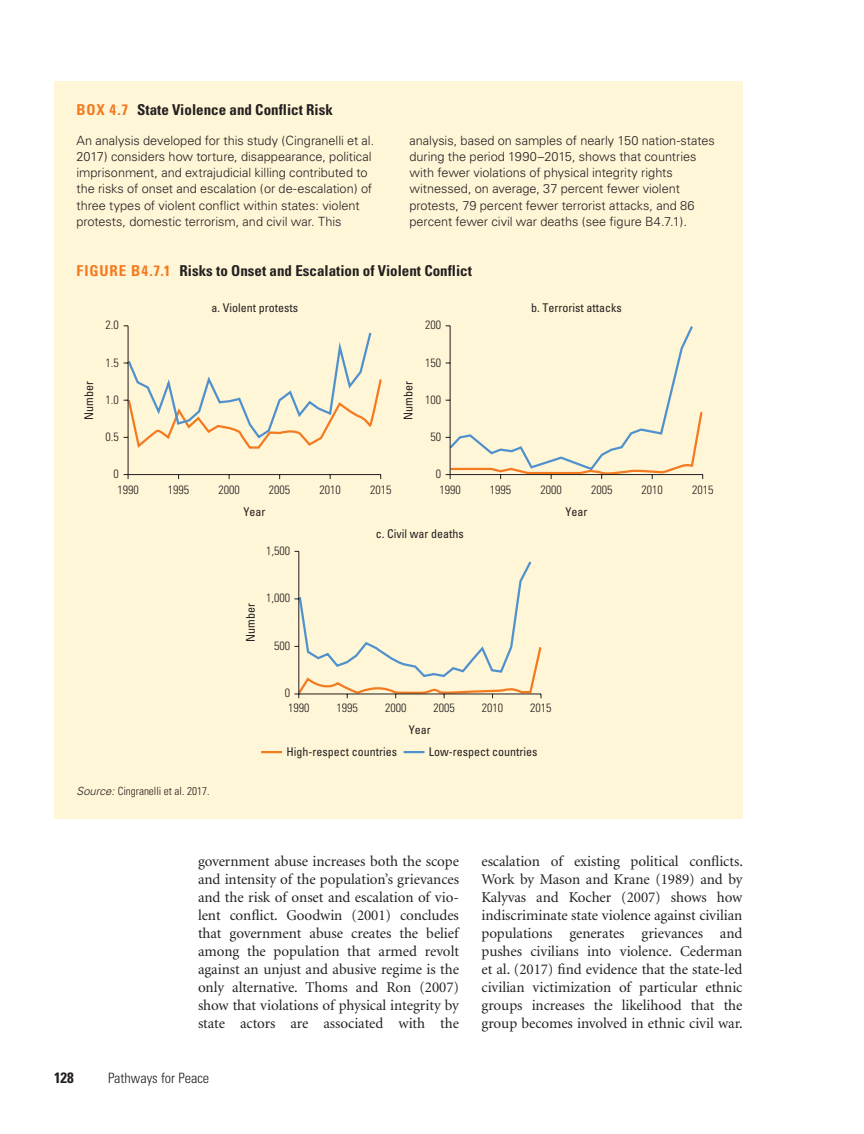
<style>
.page{position:relative;width:864px;height:1134px;background:#fff}
.page>*{position:absolute;margin:0;border:0;box-sizing:border-box;transform-origin:0 0}
.t1{font:15px/18px "Minion";letter-spacing:-.005em;color:#231f20;text-align:justify}
.t2{font:700 condensed 15px "Univers";color:#231f20}
.t3{font:300 condensed 14.25px "Univers";color:#231f20}
.t4{font:300 12.75px/16.2px "Univers";letter-spacing:-.005em;color:#231f20}
.t5{font:condensed 12px "Univers LT Std";color:#231f20}
.t6{font:300 condensed 12px/15.8px "Univers LT Std";color:#231f20}
.t7{font:300 condensed 11.25px "Univers";color:#231f20}
.s1{color:#f47a20}
.s2{font-style:italic;font-stretch:normal}
</style>
<div class="page">
<div style="left:54px;top:81px;width:688px;height:737px;background:#fff6d7"></div>
<hr style="left:128px;top:326px;width:1px;height:149px;background:#231f20">
<hr style="left:128px;top:474px;width:253px;height:1px;background:#231f20">
<svg style="left:124px;top:325px;width:258px;height:142px"></svg>
<svg style="left:124px;top:474px;width:5px;height:5px"></svg>
<svg style="left:446px;top:325px;width:258px;height:154px"></svg>
<hr style="left:261px;top:751px;width:21px;height:2px;background:#f47a20">
<hr style="left:404px;top:751px;width:20px;height:2px;background:#5091cd">
<hr style="left:298px;top:551px;width:1px;height:143px;background:#231f20">
<svg style="left:294px;top:559px;width:248px;height:139px"></svg>
<p class="t2" style="left:76px;top:101px;width:258px"><span class="s1">BOX 4.7</span> State Violence and Conflict Risk</p>
<p class="t4" style="left:76px;top:132px;width:299px">An analysis developed for this study (Cingranelli et al.<br>2017) considers how torture, disappearance, political imprisonment, and extrajudicial killing contributed to the risks of onset and escalation (or de-escalation) of three types of violent conflict within states: violent protests, domestic terrorism, and civil war. This</p>
<p class="t4" style="left:410px;top:132px;width:307px">analysis, based on samples of nearly 150 nation-states during the period 1990–2015, shows that countries with fewer violations of physical integrity rights witnessed, on average, 37 percent fewer violent protests, 79 percent fewer terrorist attacks, and 86 percent fewer civil war deaths (see figure B4.7.1).</p>
<p class="t2" style="left:77px;top:261px;width:397px"><span class="s1">FIGURE B4.7.1</span> Risks to Onset and Escalation of Violent Conflict</p>
<p class="t5" style="left:81px;top:420px;width:40px;rotate:-90deg">Number</p>
<p class="t6" style="left:106px;top:317px;width:15px">2.0</p>
<p class="t6" style="left:106px;top:354px;width:15px">1.5</p>
<p class="t6" style="left:106px;top:392px;width:15px">1.0</p>
<p class="t6" style="left:106px;top:429px;width:15px">0.5</p>
<p class="t6" style="left:117px;top:466px;width:23px;text-indent:-4px">0<br>1990</p>
<p class="t5" style="left:211px;top:300px;width:88px">a. Violent protests</p>
<p class="t5" style="left:531px;top:300px;width:92px">b. Terrorist attacks</p>
<p class="t6" style="left:425px;top:317px;width:17px">200</p>
<p class="t5" style="left:401px;top:420px;width:40px;rotate:-90deg">Number</p>
<p class="t6" style="left:168px;top:482px;width:23px">1995</p>
<p class="t6" style="left:218px;top:482px;width:23px">2000</p>
<p class="t6" style="left:269px;top:482px;width:23px">2005</p>
<p class="t6" style="left:320px;top:482px;width:23px">2010</p>
<p class="t6" style="left:370px;top:482px;width:23px">2015</p>
<p class="t5" style="left:243px;top:504px;width:23px">Year</p>
<p class="t6" style="left:425px;top:354px;width:17px">150</p>
<p class="t6" style="left:425px;top:392px;width:17px">100</p>
<p class="t6" style="left:430px;top:429px;width:12px">50</p>
<p class="t6" style="left:439px;top:466px;width:23px;text-indent:-4px">0<br>1990</p>
<p class="t6" style="left:266px;top:543px;width:25px">1,500</p>
<p class="t5" style="left:376px;top:526px;width:89px">c. Civil war deaths</p>
<p class="t6" style="left:490px;top:482px;width:23px">1995</p>
<p class="t6" style="left:541px;top:482px;width:23px">2000</p>
<p class="t6" style="left:591px;top:482px;width:23px">2005</p>
<p class="t6" style="left:642px;top:482px;width:23px">2010</p>
<p class="t6" style="left:692px;top:482px;width:23px">2015</p>
<p class="t5" style="left:565px;top:504px;width:23px">Year</p>
<p class="t5" style="left:243px;top:642px;width:40px;rotate:-90deg">Number</p>
<p class="t6" style="left:266px;top:590px;width:25px">1,000</p>
<p class="t6" style="left:274px;top:638px;width:17px">500</p>
<p class="t6" style="left:285px;top:686px;width:26px;line-height:15.1px">0<br>1990</p>
<p class="t6" style="left:337px;top:700px;width:23px">1995</p>
<p class="t6" style="left:385px;top:700px;width:23px">2000</p>
<p class="t6" style="left:433px;top:700px;width:23px">2005</p>
<p class="t6" style="left:482px;top:700px;width:23px">2010</p>
<p class="t6" style="left:530px;top:700px;width:23px">2015</p>
<p class="t5" style="left:409px;top:722px;width:23px">Year</p>
<p class="t5" style="left:286px;top:744px;width:112px">High-respect countries</p>
<p class="t5" style="left:429px;top:744px;width:110px">Low-respect countries</p>
<p class="t7" style="left:77px;top:785px;width:135px"><span class="s2">Source:</span> Cingranelli et al. 2017.</p>
<p class="t1" style="left:198px;top:853px;width:263px">government abuse increases both the scope and intensity of the population’s grievances and the risk of onset and escalation of vio&shy;lent conflict. Goodwin (2001) concludes that government abuse creates the belief among the population that armed revolt against an unjust and abusive regime is the only alternative. Thoms and Ron (2007) show that violations of physical integrity by state actors are associated with the</p>
<p class="t1" style="left:482px;top:853px;width:263px">escalation of existing political conflicts.<br>Work by Mason and Krane (1989) and by Kalyvas and Kocher (2007) shows how indiscriminate state violence against civilian populations generates grievances and pushes civilians into violence. Cederman et al. (2017) find evidence that the state-led civilian victimization of particular ethnic groups increases the likelihood that the group becomes involved in ethnic civil war.</p>
<p class="t2" style="left:54px;top:1068px;width:21px">128</p>
<p class="t3" style="left:108px;top:1069px;width:103px">Pathways for Peace</p>
</div>
